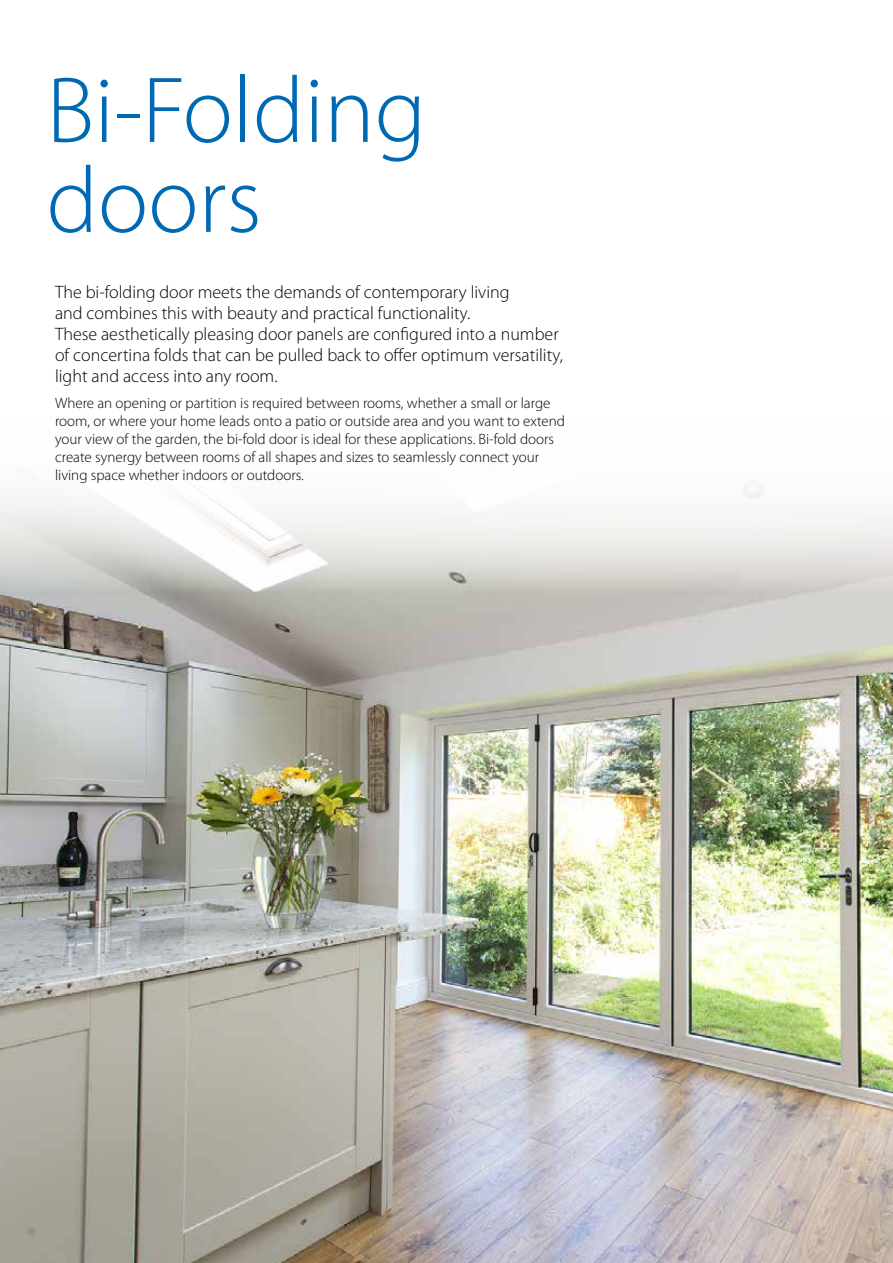
<style>
.page{position:relative;width:893px;height:1263px;background:#fff}
.page>*{position:absolute;margin:0;border:0;box-sizing:border-box;transform-origin:0 0}
.t1{font:300 94.5px/90px "Myriad Pro";color:#0069b4}
.t2{font:300 18px/21px "Myriad Pro";color:#000}
.t3{font:300 15px/18px "Myriad Pro";color:#000}
</style>
<div class="page">
<img style="left:0;top:629px;width:893px;height:634px">
<svg style="left:0;top:478px;width:893px;height:151px"></svg>
<h1 class="t1" style="left:47px;top:65px;width:381px">Bi-Folding doors</h1>
<p class="t2" style="left:55px;top:281px;width:509px">The bi-folding door meets the demands of contemporary living<br>and combines this with beauty and practical functionality.<br>These aesthetically pleasing door panels are configured into a number of concertina folds that can be pulled back to offer optimum versatility, light and access into any room.</p>
<p class="t3" style="left:55px;top:394px;width:511px">Where an opening or partition is required between rooms, whether a small or large room, or where your home leads onto a patio or outside area and you want to extend your view of the garden, the bi-fold door is ideal for these applications. Bi-fold doors create synergy between rooms of all shapes and sizes to seamlessly connect your living space whether indoors or outdoors.</p>
</div>
